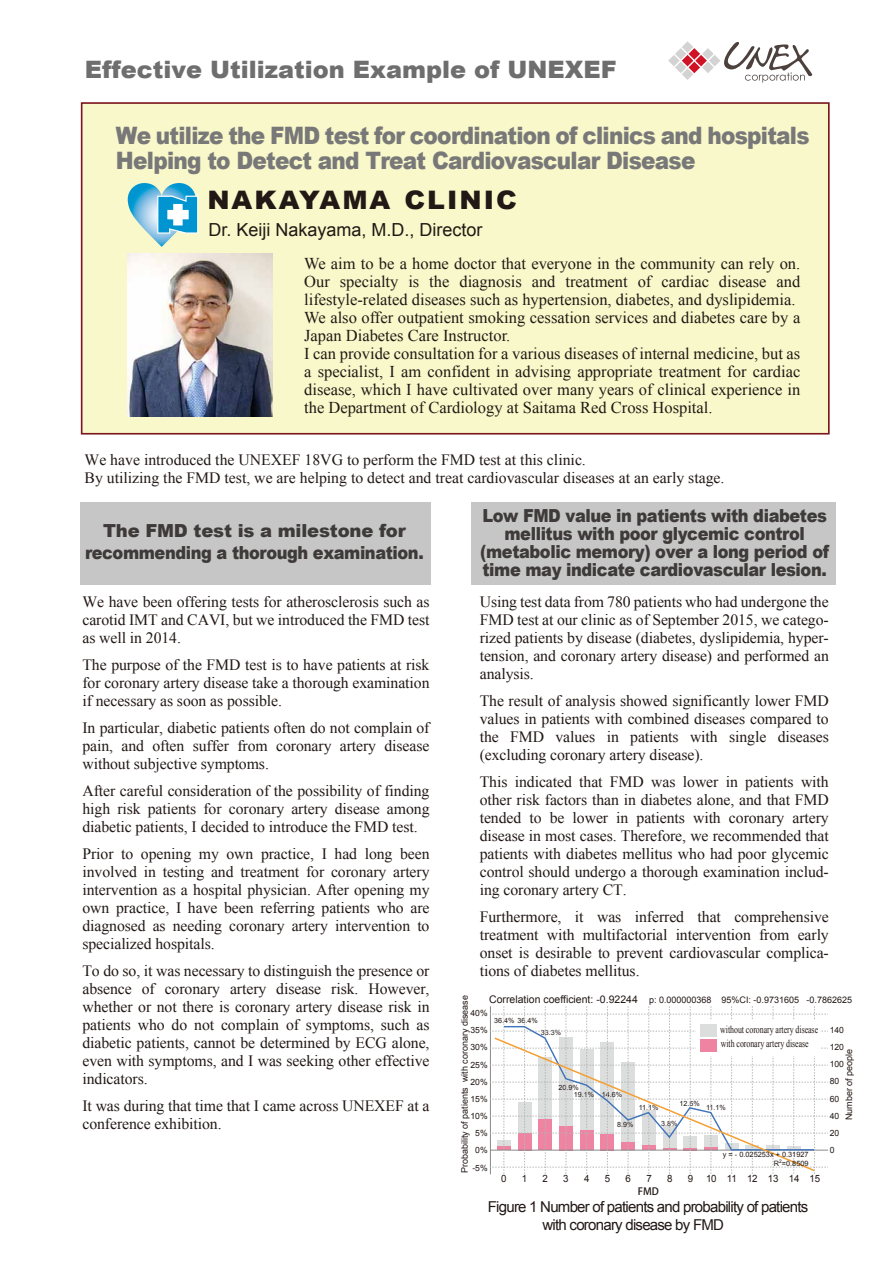
<style>
.page{position:relative;width:893px;height:1263px;background:#fff}
.page>*{position:absolute;margin:0;border:0;box-sizing:border-box;transform-origin:0 0}
.t1{font:900 25.5px "Arial";letter-spacing:.075em;color:#221815;scale:1.05 1}
.t2{font:900 24px/25.5px "Arial";letter-spacing:-.035em;color:#797879;scale:.9 1}
.t3{font:900 24px "Arial";color:#6e6e6e}
.t4{font:900 18px/18px "Arial";letter-spacing:-.025em;color:#3e3a39;text-align:center;scale:.9 1}
.t5{font:900 18px/22.5px "Arial";letter-spacing:-.025em;color:#3e3a39;text-align:center}
.t6{font:18px "Arial";color:#221815}
.t7{font:16.5px/18px "Times New Roman";color:#221815}
.t8{font:15.75px/18px "Times New Roman";letter-spacing:-.005em;color:#221815;text-align:justify}
.t9{font:15px/18px "Arial";letter-spacing:-.05em;color:#221815}
.t10{font:10.5px "Times New Roman";letter-spacing:-.005em;color:#221815;scale:.75 1}
.t11{font:10.05px "Arial";letter-spacing:-.01em;color:#221815}
.t12{font:500 10.05px "Koz Go Pro";color:#221815}
.t13{font:9px "Arial";color:#221815}
.t14{font:8.55px/17.1px "Arial";color:#221815;text-align:center}
.t15{font:7.35px/8.6px "Arial";color:#221815;text-align:right}
.t16{font:7.2px/7.4px "Arial";color:#221815}
.s1{font-size:10.5px}
</style>
<div class="page">
<div style="left:471px;top:502px;width:365px;height:83px;background:#c7c6c6"></div>
<div style="left:80px;top:502px;width:350px;height:83px;background:#c7c6c6"></div>
<div style="left:81px;top:102px;width:748px;height:333px;background:#f9f8ca;border:2px solid #7b181d"></div>
<svg style="left:668px;top:41px;width:144px;height:42px"></svg>
<img style="left:127px;top:254px;width:146px;height:163px">
<svg style="left:128px;top:183px;width:70px;height:64px"></svg>
<div style="left:167px;top:210px;width:22px;height:9px;background:#fff"></div>
<div style="left:173px;top:204px;width:10px;height:21px;background:#fff"></div>
<svg style="left:490px;top:1006px;width:338px;height:169px"></svg>
<div style="left:696px;top:1020px;width:124px;height:36px;background:#fff"></div>
<div style="left:700px;top:1024px;width:16px;height:13px;background:#dcdddd"></div>
<div style="left:700px;top:1039px;width:16px;height:13px;background:#ee83a2"></div>
<h2 class="t3" style="left:85px;top:52px;width:533px">Effective Utilization Example of UNEXEF</h2>
<h2 class="t2" style="left:116px;top:122px;width:772px">We utilize the FMD test for coordination of clinics and hospitals<br>Helping to Detect and Treat Cardiovascular Disease</h2>
<h1 class="t1" style="left:207px;top:181px;width:296px">NAKAYAMA CLINIC</h1>
<p class="t6" style="left:208px;top:217px;width:276px">Dr. Keiji Nakayama, M.D., Director</p>
<p class="t7" style="left:304px;top:255px;width:498px">We aim to be a home doctor that everyone in the community can rely on.<br>Our specialty is the diagnosis and treatment of cardiac disease and lifestyle-related diseases such as hypertension, diabetes, and dyslipidemia.<br>We also offer outpatient smoking cessation services and diabetes care by a Japan Diabetes Care Instructor.<br>I can provide consultation for a various diseases of internal medicine, but as a specialist, I am confident in advising appropriate treatment for cardiac disease, which I have cultivated over many years of clinical experience in the Department of Cardiology at Saitama Red Cross Hospital.</p>
<p class="t8" style="left:84px;top:451px;width:641px">We have introduced the UNEXEF 18VG to perform the FMD test at this clinic.<br>By utilizing the FMD test, we are helping to detect and treat cardiovascular diseases at an early stage.</p>
<p class="t5" style="left:85px;top:518px;width:340px">The FMD test is a milestone for recommending a thorough examination.</p>
<p class="t8" style="left:82px;top:593px;width:349px">We have been offering tests for atherosclerosis such as carotid IMT and CAVI, but we introduced the FMD test as well in 2014.</p>
<p class="t8" style="left:82px;top:656px;width:349px">The purpose of the FMD test is to have patients at risk for coronary artery disease take a thorough examination if necessary as soon as possible.</p>
<p class="t8" style="left:82px;top:719px;width:349px">In particular, diabetic patients often do not complain of pain, and often suffer from coronary artery disease without subjective symptoms.</p>
<p class="t8" style="left:82px;top:782px;width:349px">After careful consideration of the possibility of finding high risk patients for coronary artery disease among diabetic patients, I decided to introduce the FMD test.</p>
<p class="t8" style="left:82px;top:845px;width:349px">Prior to opening my own practice, I had long been involved in testing and treatment for coronary artery intervention as a hospital physician. After opening my own practice, I have been referring patients who are diagnosed as needing coronary artery intervention to specialized hospitals.</p>
<p class="t8" style="left:82px;top:962px;width:349px">To do so, it was necessary to distinguish the presence or absence of coronary artery disease risk. However, whether or not there is coronary artery disease risk in patients who do not complain of symptoms, such as diabetic patients, cannot be determined by ECG alone, even with symptoms, and I was seeking other effective indicators.</p>
<p class="t8" style="left:82px;top:1097px;width:349px">It was during that time that I came across UNEXEF at a conference exhibition.</p>
<p class="t4" style="left:480px;top:506px;width:389px">Low FMD value in patients with diabetes mellitus with poor glycemic control (metabolic memory) over a long period of time may indicate cardiovascular lesion.</p>
<p class="t8" style="left:480px;top:593px;width:351px">Using test data from 780 patients who had undergone the FMD test at our clinic as of September 2015, we catego&shy;rized patients by disease (diabetes, dyslipidemia, hyper&shy;tension, and coronary artery disease) and performed an analysis.</p>
<p class="t8" style="left:480px;top:692px;width:350px">The result of analysis showed significantly lower FMD values in patients with combined diseases compared to the FMD values in patients with single diseases (excluding coronary artery disease).</p>
<p class="t8" style="left:480px;top:773px;width:351px">This indicated that FMD was lower in patients with other risk factors than in diabetes alone, and that FMD tended to be lower in patients with coronary artery disease in most cases. Therefore, we recommended that patients with diabetes mellitus who had poor glycemic control should undergo a thorough examination includ&shy;ing coronary artery CT.</p>
<p class="t8" style="left:480px;top:908px;width:351px">Furthermore, it was inferred that comprehensive treatment with multifactorial intervention from early onset is desirable to prevent cardiovascular complica&shy;tions of diabetes mellitus.</p>
<p class="t13" style="left:489px;top:993px;width:364px"><span class="s1">Correlation coefficient: -0.92244</span> p: 0.000000368 95%CI: -0.9731605 -0.7862625</p>
<p class="t13" style="left:459px;top:1173px;width:180px;rotate:-90deg">Probability of patients with coronary disease</p>
<p class="t14" style="left:470px;top:1004px;width:19px">40%<br>35%<br>30%<br>25%<br>20%<br>15%<br>10%<br>5%<br>0% -5%</p>
<p class="t16" style="left:494px;top:1017px;width:45px">36.4% 36.4%</p>
<p class="t10" style="left:720px;top:1022px;width:132px">without coronary artery disease</p>
<p class="t14" style="left:830px;top:1021px;width:16px;text-align:left">140<br>120<br>100<br>80<br>60<br>40<br>20<br>0</p>
<p class="t16" style="left:541px;top:1029px;width:22px">33.3%</p>
<p class="t10" style="left:721px;top:1036px;width:119px">with coronary artery disease</p>
<p class="t13" style="left:843px;top:1120px;width:73px;rotate:-90deg">Number of people</p>
<p class="t16" style="left:574px;top:1084px;width:50px;text-indent:-15px">20.9%<br>19.1% 14.6%</p>
<p class="t16" style="left:617px;top:1121px;width:18px">8.9%</p>
<p class="t16" style="left:679px;top:1102px;width:48px">12.5% 11.1%</p>
<p class="t16" style="left:639px;top:1104px;width:21px">11.1%</p>
<p class="t16" style="left:661px;top:1120px;width:18px">3.8%</p>
<p class="t15" style="left:723px;top:1150px;width:87px">y = - 0.025253x + 0.31927<br>R<sup>2</sup>=0.8509</p>
<p class="t11" style="left:501px;top:1172px;width:7px">0</p>
<p class="t11" style="left:522px;top:1172px;width:7px">1</p>
<p class="t11" style="left:542px;top:1172px;width:7px">2</p>
<p class="t11" style="left:563px;top:1172px;width:7px">3</p>
<p class="t11" style="left:584px;top:1172px;width:7px">4</p>
<p class="t11" style="left:605px;top:1172px;width:7px">5</p>
<p class="t11" style="left:625px;top:1172px;width:7px">6</p>
<p class="t11" style="left:646px;top:1172px;width:7px">7</p>
<p class="t11" style="left:667px;top:1172px;width:7px">8</p>
<p class="t11" style="left:688px;top:1172px;width:7px">9</p>
<p class="t11" style="left:706px;top:1172px;width:116px">10 11 12 13 14 15</p>
<p class="t12" style="left:638px;top:1185px;width:23px">FMD</p>
<p class="t9" style="left:542px;top:1198px;width:267px;text-indent:-55px">Figure 1 Number of patients and probability of patients with coronary disease by FMD</p>
</div>
